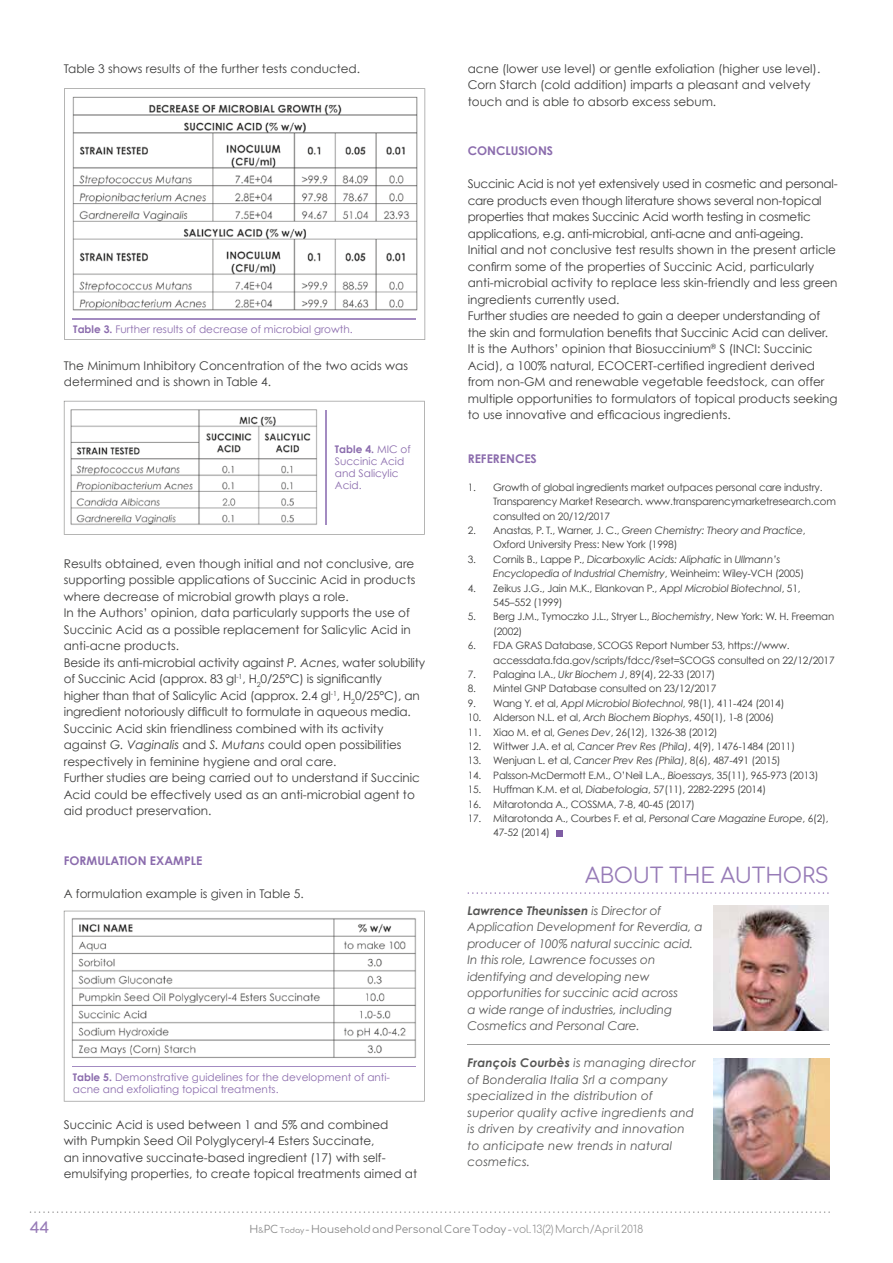
<style>
.page{position:relative;width:893px;height:1263px;background:#fff}
.page>*{position:absolute;margin:0;border:0;box-sizing:border-box;transform-origin:0 0}
.t1{font:21px "Comfortaa";letter-spacing:-.01em;color:#977bb7}
.t2{font:700 15px "Comfortaa";color:#977bb7}
.t3{font:12px/16.5px "Century Gothic";color:#3c3c3b}
.t4{font:italic 12px/16.5px "Century Gothic";letter-spacing:-.01em;color:#575756}
.t5{font:italic 12px/16.5px "Century Gothic";letter-spacing:.01em;color:#575756}
.t6{font:700 12px "Century Gothic";color:#8b6cad}
.t7{font:10.5px/12px "Century Gothic";color:#8b6cad}
.t8{font:10.5px "Comfortaa";color:#878787}
.t9{font:10.2px/14.4px "Century Gothic";letter-spacing:-.02em;color:#3c3c3b}
.t10{font:italic 10.2px/14.4px "Century Gothic";letter-spacing:-.02em;color:#3c3c3b}
.s1{font-weight:700}
.s2{font-style:italic}
.s3{font-style:normal}
.s4{font-size:7.5px}
.s5{font-weight:300}
</style>
<div class="page">
<svg style="left:30px;top:1211px;width:800px;height:2px"></svg>
<img style="left:714px;top:905px;width:114px;height:125px">
<svg style="left:468px;top:892px;width:361px;height:2px"></svg>
<svg style="left:556px;top:830px;width:6px;height:6px"></svg>
<svg style="left:64px;top:401px;width:361px;height:134px"></svg>
<hr style="left:326px;top:410px;width:1px;height:114px;background:#a38bc1">
<svg style="left:64px;top:911px;width:361px;height:190px"></svg>
<hr style="left:72px;top:1066px;width:343px;height:1px;background:#a38bc1">
<img style="left:714px;top:1058px;width:115px;height:121px">
<hr style="left:467px;top:1045px;width:362px;height:1px;background:#9d9d9c">
<svg style="left:64px;top:88px;width:361px;height:252px"></svg>
<hr style="left:73px;top:318px;width:343px;height:1px;background:#a38bc1">
<p class="t3" style="left:64px;top:60px;width:298px">Table 3 shows results of the further tests conducted.</p>
<p class="t7" style="left:73px;top:323px;width:281px"><span class="s1">Table 3.</span> Further results of decrease of microbial growth.</p>
<p class="t3" style="left:64px;top:357px;width:346px">The Minimum Inhibitory Concentration of the two acids was determined and is shown in Table 4.</p>
<p class="t7" style="left:335px;top:443px;width:77px"><span class="s1">Table 4.</span> MIC of<br>Succinic Acid and Salicylic<br>Acid.</p>
<p class="t3" style="left:64px;top:555px;width:363px">Results obtained, even though initial and not conclusive, are supporting possible applications of Succinic Acid in products where decrease of microbial growth plays a role.<br>In the Authors’ opinion, data particularly supports the use of Succinic Acid as a possible replacement for Salicylic Acid in anti-acne products.<br>Beside its anti-microbial activity against <span class="s2">P. Acnes</span>, water solubility of Succinic Acid (approx. 83 gl<sup>-1</sup>, H<sub>2</sub>0/25°C) is significantly<br>higher than that of Salicylic Acid (approx. 2.4 gl<sup>-1</sup>, H<sub>2</sub>0/25°C), an ingredient notoriously difficult to formulate in aqueous media.<br>Succinic Acid skin friendliness combined with its activity against <span class="s2">G. Vaginalis</span> and <span class="s2">S. Mutans</span> could open possibilities respectively in feminine hygiene and oral care.<br>Further studies are being carried out to understand if Succinic Acid could be effectively used as an anti-microbial agent to aid product preservation.</p>
<p class="t6" style="left:64px;top:853px;width:140px">FORMULATION EXAMPLE</p>
<p class="t3" style="left:64px;top:885px;width:241px">A formulation example is given in Table 5.</p>
<p class="t7" style="left:73px;top:1071px;width:319px"><span class="s1">Table 5.</span> Demonstrative guidelines for the development of anti&shy;acne and exfoliating topical treatments.</p>
<p class="t3" style="left:64px;top:1116px;width:355px">Succinic Acid is used between 1 and 5% and combined<br>with Pumpkin Seed Oil Polyglyceryl-4 Esters Succinate,<br>an innovative succinate-based ingredient (17) with self&shy;emulsifying properties, to create topical treatments aimed at</p>
<p class="t3" style="left:468px;top:60px;width:354px">acne (lower use level) or gentle exfoliation (higher use level).<br>Corn Starch (cold addition) imparts a pleasant and velvety touch and is able to absorb excess sebum.</p>
<p class="t6" style="left:468px;top:143px;width:87px">CONCLUSIONS</p>
<p class="t3" style="left:468px;top:176px;width:371px">Succinic Acid is not yet extensively used in cosmetic and personal&shy;care products even though literature shows several non-topical properties that makes Succinic Acid worth testing in cosmetic applications, e.g. anti-microbial, anti-acne and anti-ageing.<br>Initial and not conclusive test results shown in the present article confirm some of the properties of Succinic Acid, particularly anti-microbial activity to replace less skin-friendly and less green ingredients currently used.<br>Further studies are needed to gain a deeper understanding of the skin and formulation benefits that Succinic Acid can deliver.<br>It is the Authors’ opinion that Biosuccinium<sup>®</sup> S (INCI: Succinic Acid), a 100% natural, ECOCERT-certified ingredient derived from non-GM and renewable vegetable feedstock, can offer multiple opportunities to formulators of topical products seeking to use innovative and efficacious ingredients.</p>
<p class="t6" style="left:468px;top:451px;width:71px">REFERENCES</p>
<p class="t9" style="left:493px;top:480px;width:344px;text-indent:-26px">1. Growth of global ingredients market outpaces personal care industry.<br>Transparency Market Research. www.transparencymarketresearch.com consulted on 20/12/2017</p>
<p class="t9" style="left:493px;top:523px;width:314px;text-indent:-26px">2. Anastas, P. T., Warner, J. C., <span class="s2">Green Chemistry: Theory and Practice</span>,<br>Oxford University Press: New York (1998)</p>
<p class="t10" style="left:493px;top:552px;width:312px;text-indent:-26px"><span class="s3">3. Cornils B., Lappe P.,</span> Dicarboxylic Acids: Aliphatic <span class="s3">in</span> Ullmann’s<br>Encyclopedia of Industrial Chemistry<span class="s3">, Weinheim: Wiley-VCH (2005)</span></p>
<p class="t9" style="left:493px;top:580px;width:309px;text-indent:-26px">4. Zeikus J.G., Jain M.K., Elankovan P., <span class="s2">Appl Microbiol Biotechnol</span>, 51,<br>545–552 (1999)</p>
<p class="t9" style="left:493px;top:609px;width:343px;text-indent:-26px">5. Berg J.M., Tymoczko J.L., Stryer L., <span class="s2">Biochemistry</span>, New York: W. H. Freeman (2002)</p>
<p class="t9" style="left:493px;top:638px;width:343px;text-indent:-26px">6. FDA GRAS Database, SCOGS Report Number 53, https://www. accessdata.fda.gov/scripts/fdcc/?set=SCOGS consulted on 22/12/2017</p>
<p class="t9" style="left:468px;top:667px;width:249px">7. Palagina I.A., <span class="s2">Ukr Biochem J</span>, 89(4), 22-33 (2017)</p>
<p class="t9" style="left:468px;top:681px;width:250px">8. Mintel GNP Database consulted on 23/12/2017</p>
<p class="t9" style="left:468px;top:696px;width:318px">9. Wang Y. et al, <span class="s2">Appl Microbiol Biotechnol</span>, 98(1), 411-424 (2014)</p>
<p class="t9" style="left:468px;top:710px;width:308px">10. Alderson N.L. et al, <span class="s2">Arch Biochem Biophys</span>, 450(1), 1-8 (2006)</p>
<p class="t9" style="left:468px;top:724px;width:251px">11. Xiao M. et al, <span class="s2">Genes Dev</span>, 26(12), 1326-38 (2012)</p>
<p class="t9" style="left:468px;top:739px;width:329px">12. Wittwer J.A. et al, <span class="s2">Cancer Prev Res (Phila)</span>, 4(9), 1476-1484 (2011)</p>
<p class="t9" style="left:468px;top:753px;width:314px">13. Wenjuan L. et al, <span class="s2">Cancer Prev Res (Phila)</span>, 8(6), 487-491 (2015)</p>
<p class="t9" style="left:468px;top:768px;width:352px">14. Palsson-McDermott E.M., O’Neil L.A., <span class="s2">Bioessays</span>, 35(11), 965-973 (2013)</p>
<p class="t9" style="left:468px;top:782px;width:300px">15. Huffman K.M. et al, <span class="s2">Diabetologia</span>, 57(11), 2282-2295 (2014)</p>
<p class="t9" style="left:468px;top:797px;width:229px">16. Mitarotonda A., COSSMA, 7-8, 40-45 (2017)</p>
<p class="t9" style="left:493px;top:811px;width:337px;text-indent:-26px">17. Mitarotonda A., Courbes F. et al, <span class="s2">Personal Care Magazine Europe</span>, 6(2),<br>47-52 (2014)</p>
<h1 class="t1" style="left:585px;top:857px;width:245px">ABOUT THE AUTHORS</h1>
<p class="t4" style="left:468px;top:902px;width:237px"><span class="s1">Lawrence Theunissen</span> is Director of Application Development for Reverdia, a producer of 100% natural succinic acid.<br>In this role, Lawrence focusses on identifying and developing new opportunities for succinic acid across<br>a wide range of industries, including Cosmetics and Personal Care.</p>
<p class="t5" style="left:468px;top:1054px;width:230px"><span class="s1">François Courbès</span> is managing director of Bonderalia Italia Srl a company specialized in the distribution of superior quality active ingredients and is driven by creativity and innovation to anticipate new trends in natural cosmetics.</p>
<p class="t2" style="left:30px;top:1214px;width:21px">44</p>
<p class="t8" style="left:250px;top:1220px;width:395px">H<span class="s4">&amp;</span>PC <span class="s4">Today</span> - Household and Personal Care Today - <span class="s5">vol. 13(2) March/April 2018</span></p>
</div>
